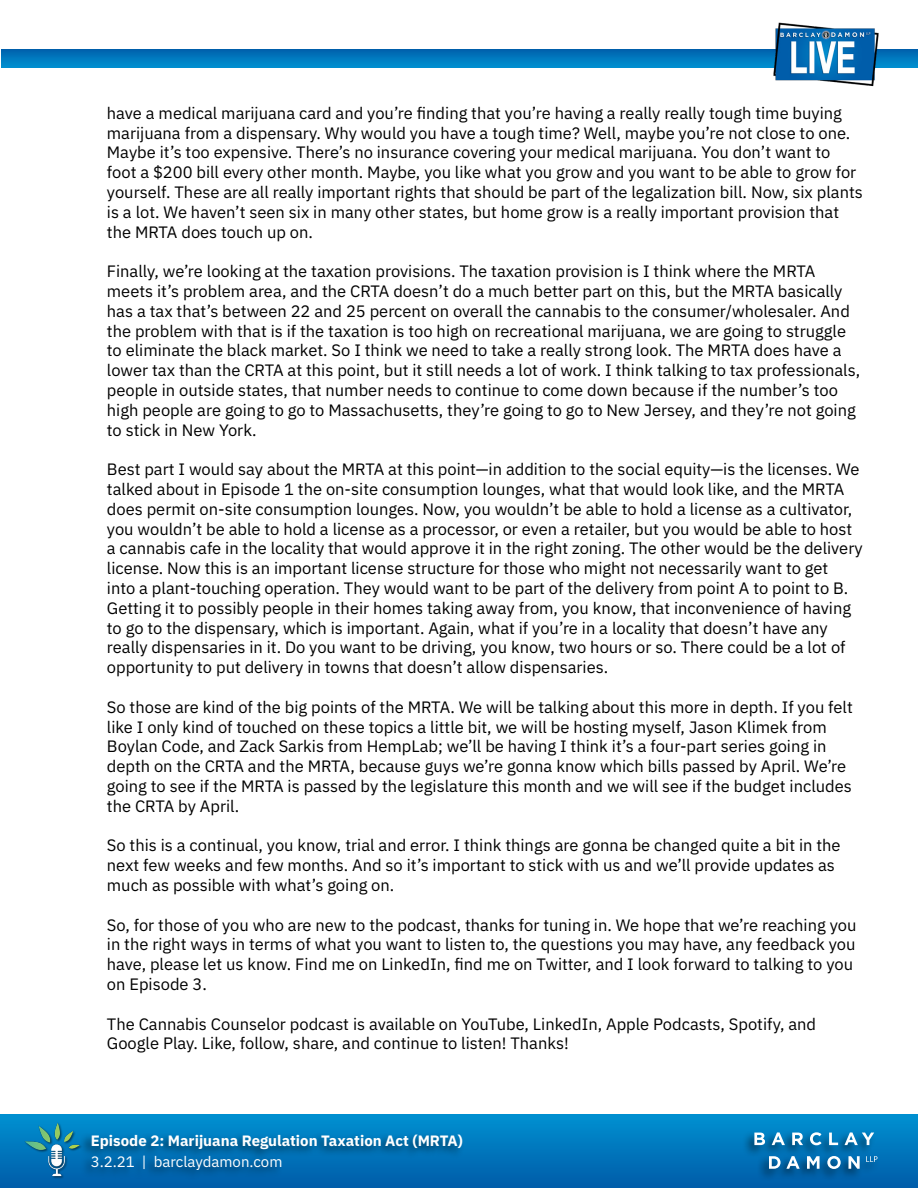
<style>
.page{position:relative;width:918px;height:1188px;background:#fff}
.page>*{position:absolute;margin:0;border:0;box-sizing:border-box;transform-origin:0 0}
.t1{font:16.5px/19.8px "IBM Plex Sans";color:#000}
.t2{font:700 15px "IBM Plex Sans";color:#fff}
.t3{font:15px "IBM Plex Sans";color:#fff}
</style>
<div class="page">
<svg style="left:2px;top:49px;width:916px;height:19px;background:#0078be"></svg>
<img style="left:771px;top:22px;width:110px;height:65px">
<div style="left:0;top:1114px;width:918px;height:74px;background:linear-gradient(to bottom,#0091d1,#005ca9)"></div>
<img style="left:24px;top:1121px;width:60px;height:59px">
<div style="left:80px;top:1132px;width:385px;height:50px;background:#000;opacity:.55"></div>
<div style="left:742px;top:1130px;width:138px;height:51px;background:#000;opacity:.55"></div>
<svg style="left:866px;top:1156px;width:11px;height:6px"></svg>
<svg style="left:754px;top:1133px;width:11px;height:12px"></svg>
<svg style="left:772px;top:1132px;width:13px;height:13px"></svg>
<svg style="left:792px;top:1133px;width:11px;height:12px"></svg>
<svg style="left:810px;top:1132px;width:12px;height:13px"></svg>
<svg style="left:829px;top:1133px;width:9px;height:12px"></svg>
<svg style="left:845px;top:1132px;width:29px;height:13px"></svg>
<svg style="left:769px;top:1156px;width:31px;height:13px"></svg>
<svg style="left:807px;top:1156px;width:13px;height:13px"></svg>
<svg style="left:827px;top:1156px;width:14px;height:13px"></svg>
<svg style="left:848px;top:1156px;width:12px;height:13px"></svg>
<p class="t1" style="left:107px;top:102px;width:757px">have a medical marijuana card and you’re finding that you’re having a really really tough time buying marijuana from a dispensary. Why would you have a tough time? Well, maybe you’re not close to one.<br>Maybe it’s too expensive. There’s no insurance covering your medical marijuana. You don’t want to foot a $200 bill every other month. Maybe, you like what you grow and you want to be able to grow for yourself. These are all really important rights that should be part of the legalization bill. Now, six plants is a lot. We haven’t seen six in many other states, but home grow is a really important provision that the MRTA does touch up on.</p>
<p class="t1" style="left:107px;top:260px;width:755px">Finally, we’re looking at the taxation provisions. The taxation provision is I think where the MRTA meets it’s problem area, and the CRTA doesn’t do a much better part on this, but the MRTA basically has a tax that’s between 22 and 25 percent on overall the cannabis to the consumer/wholesaler. And the problem with that is if the taxation is too high on recreational marijuana, we are going to struggle to eliminate the black market. So I think we need to take a really strong look. The MRTA does have a lower tax than the CRTA at this point, but it still needs a lot of work. I think talking to tax professionals, people in outside states, that number needs to continue to come down because if the number’s too high people are going to go to Massachusetts, they’re going to go to New Jersey, and they’re not going to stick in New York.</p>
<p class="t1" style="left:107px;top:458px;width:757px">Best part I would say about the MRTA at this point—in addition to the social equity—is the licenses. We talked about in Episode 1 the on-site consumption lounges, what that would look like, and the MRTA does permit on-site consumption lounges. Now, you wouldn’t be able to hold a license as a cultivator, you wouldn’t be able to hold a license as a processor, or even a retailer, but you would be able to host a cannabis cafe in the locality that would approve it in the right zoning. The other would be the delivery license. Now this is an important license structure for those who might not necessarily want to get<br>into a plant-touching operation. They would want to be part of the delivery from point A to point to B.<br>Getting it to possibly people in their homes taking away from, you know, that inconvenience of having to go to the dispensary, which is important. Again, what if you’re in a locality that doesn’t have any really dispensaries in it. Do you want to be driving, you know, two hours or so. There could be a lot of opportunity to put delivery in towns that doesn’t allow dispensaries.</p>
<p class="t1" style="left:107px;top:696px;width:747px">So those are kind of the big points of the MRTA. We will be talking about this more in depth. If you felt like I only kind of touched on these topics a little bit, we will be hosting myself, Jason Klimek from Boylan Code, and Zack Sarkis from HempLab; we’ll be having I think it’s a four-part series going in depth on the CRTA and the MRTA, because guys we’re gonna know which bills passed by April. We’re going to see if the MRTA is passed by the legislature this month and we will see if the budget includes the CRTA by April.</p>
<p class="t1" style="left:107px;top:834px;width:735px">So this is a continual, you know, trial and error. I think things are gonna be changed quite a bit in the next few weeks and few months. And so it’s important to stick with us and we’ll provide updates as much as possible with what’s going on.</p>
<p class="t1" style="left:107px;top:913px;width:751px">So, for those of you who are new to the podcast, thanks for tuning in. We hope that we’re reaching you in the right ways in terms of what you want to listen to, the questions you may have, any feedback you have, please let us know. Find me on LinkedIn, find me on Twitter, and I look forward to talking to you on Episode 3.</p>
<p class="t1" style="left:107px;top:1012px;width:711px">The Cannabis Counselor podcast is available on YouTube, LinkedIn, Apple Podcasts, Spotify, and<br>Google Play. Like, follow, share, and continue to listen! Thanks!</p>
<p class="t2" style="left:91px;top:1128px;width:374px">Episode 2: Marijuana Regulation Taxation Act (MRTA)</p>
<p class="t3" style="left:91px;top:1150px;width:193px">3.2.21 | barclaydamon.com</p>
</div>
